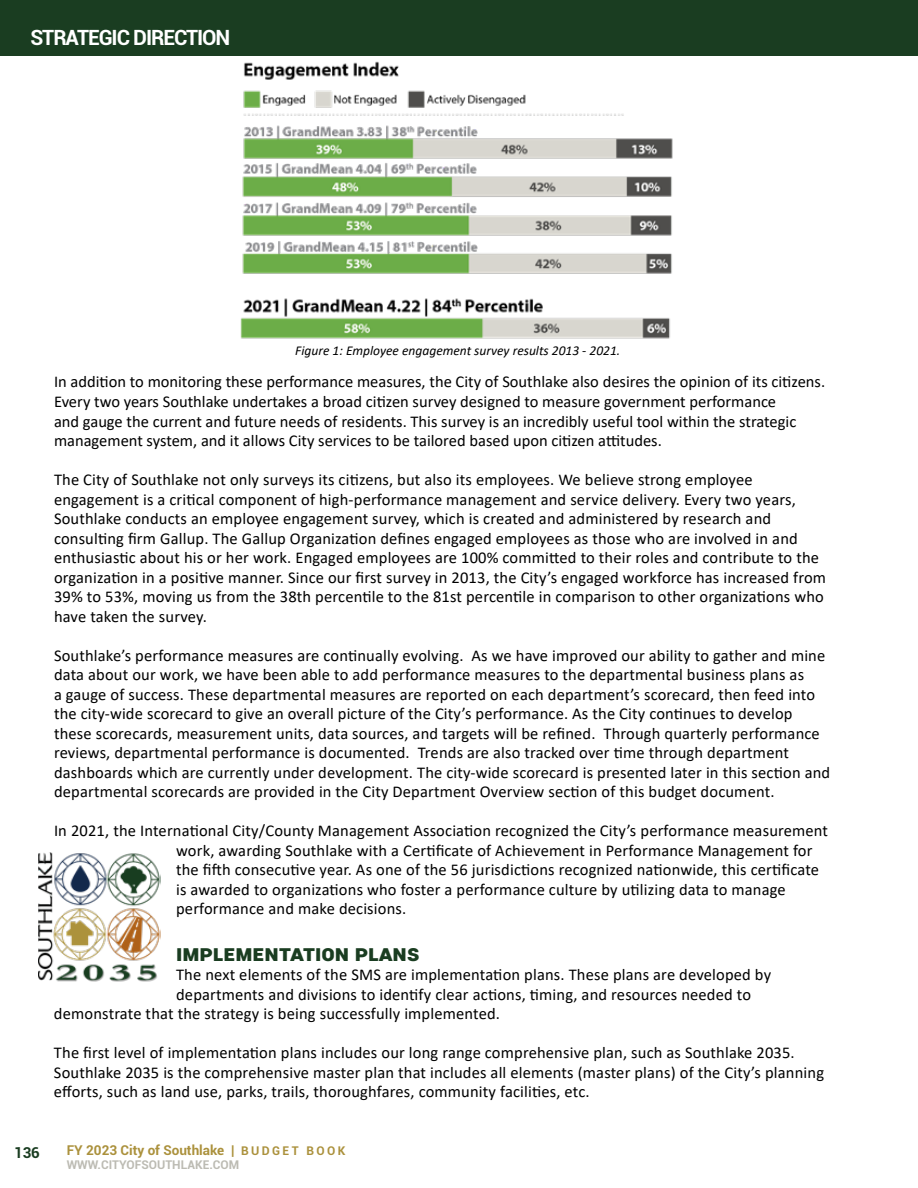
<style>
.page{position:relative;width:918px;height:1188px;background:#fff}
.page>*{position:absolute;margin:0;border:0;box-sizing:border-box;transform-origin:0 0}
.t1{font:900 22.5px "Roboto";color:#1a3d21}
.t2{font:700 21px "Roboto";letter-spacing:-.05em;color:#fff}
.t3{font:16.5px/19.5px "Calibri";letter-spacing:.01em;color:#000}
.t4{font:700 15px "Roboto";color:#1a3d21}
.t5{font:italic 13.5px "Calibri";color:#000}
.t6{font:700 13.5px "Roboto";color:#ab913c}
.t7{font:700 12px "Roboto";color:#bcbbb3}
.s1{font-size:12px}
</style>
<div class="page">
<div style="left:0;top:0;width:918px;height:55px;background:#1a3d21"></div>
<img style="left:39px;top:852px;width:122px;height:130px">
<img style="left:240px;top:61px;width:433px;height:278px">
<p class="t2" style="left:30px;top:23px;width:202px">STRATEGIC DIRECTION</p>
<p class="t5" style="left:295px;top:341px;width:327px">Figure 1: Employee engagement survey results 2013 - 2021.</p>
<p class="t3" style="left:54px;top:371px;width:773px">In addition to monitoring these performance measures, the City of Southlake also desires the opinion of its citizens.<br>Every two years Southlake undertakes a broad citizen survey designed to measure government performance<br>and gauge the current and future needs of residents. This survey is an incredibly useful tool within the strategic management system, and it allows City services to be tailored based upon citizen attitudes.</p>
<p class="t3" style="left:54px;top:470px;width:774px">The City of Southlake not only surveys its citizens, but also its employees. We believe strong employee engagement is a critical component of high-performance management and service delivery. Every two years, Southlake conducts an employee engagement survey, which is created and administered by research and consulting firm Gallup. The Gallup Organization defines engaged employees as those who are involved in and enthusiastic about his or her work. Engaged employees are 100% committed to their roles and contribute to the organization in a positive manner. Since our first survey in 2013, the City’s engaged workforce has increased from 39% to 53%, moving us from the 38th percentile to the 81st percentile in comparison to other organizations who have taken the survey.</p>
<p class="t3" style="left:54px;top:645px;width:778px">Southlake’s performance measures are continually evolving. As we have improved our ability to gather and mine data about our work, we have been able to add performance measures to the departmental business plans as<br>a gauge of success. These departmental measures are reported on each department’s scorecard, then feed into the city-wide scorecard to give an overall picture of the City’s performance. As the City continues to develop these scorecards, measurement units, data sources, and targets will be refined. Through quarterly performance reviews, departmental performance is documented. Trends are also tracked over time through department dashboards which are currently under development. The city-wide scorecard is presented later in this section and departmental scorecards are provided in the City Department Overview section of this budget document.</p>
<p class="t3" style="left:176px;top:821px;width:654px;text-indent:-122px">In 2021, the International City/County Management Association recognized the City’s performance measurement work, awarding Southlake with a Certificate of Achievement in Performance Management for the fifth consecutive year. As one of the 56 jurisdictions recognized nationwide, this certificate is awarded to organizations who foster a performance culture by utilizing data to manage performance and make decisions.</p>
<h1 class="t1" style="left:176px;top:937px;width:244px">Implementation Plans</h1>
<p class="t3" style="left:176px;top:965px;width:597px">The next elements of the SMS are implementation plans. These plans are developed by</p>
<p class="t3" style="left:176px;top:984px;width:576px">departments and divisions to identify clear actions, timing, and resources needed to</p>
<p class="t3" style="left:54px;top:1004px;width:448px">demonstrate that the strategy is being successfully implemented.</p>
<p class="t3" style="left:54px;top:1043px;width:772px">The first level of implementation plans includes our long range comprehensive plan, such as Southlake 2035.<br>Southlake 2035 is the comprehensive master plan that includes all elements (master plans) of the City’s planning efforts, such as land use, parks, trails, thoroughfares, community facilities, etc.</p>
<p class="t4" style="left:14px;top:1142px;width:27px">136</p>
<p class="t6" style="left:67px;top:1140px;width:280px">FY 2023 CITY OF SOUTHLAKE | <span class="s1">B U D G E T B O O K</span></p>
<p class="t7" style="left:67px;top:1156px;width:174px">WWW.CITYOFSOUTHLAKE.COM</p>
</div>
